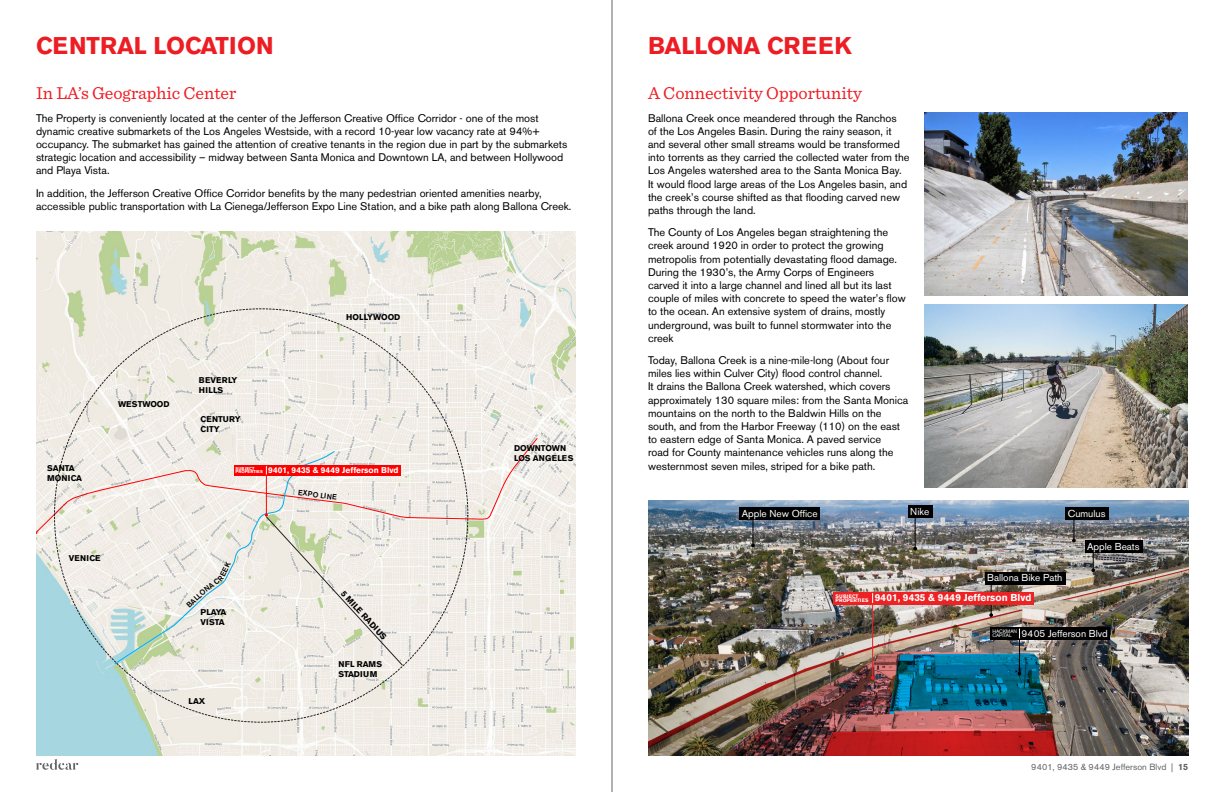
<style>
.page{position:relative;width:1224px;height:792px;background:#fff}
.page>*{position:absolute;margin:0;border:0;box-sizing:border-box;transform-origin:0 0}
.t1{font:700 24px "Akzidenz Grotesk BE";color:#ed1d24}
.t2{font:18px "Sentinel";color:#ed1d24}
.t3{font:11px/13.2px "Akzidenz Grotesk BE";color:#000}
.t4{font:10px "Akzidenz Grotesk BE";color:#fff}
.t5{font:700 10px "Akzidenz Grotesk BE";color:#fff}
.t6{font:9px "Akzidenz Grotesk BE";color:#636466}
.t7{font:700 8.3px/10px "Akzidenz Grotesk BE";color:#000}
.t8{font:700 8.3px "Akzidenz Grotesk BE";color:#fff}
.t9{font:700 8.3px/10px "Akzidenz Grotesk BE";letter-spacing:.02em;color:#000}
.t10{font:500 7.5px "Akzidenz Grotesk BE";color:#000}
.t11{font:700 5px/4px "Akzidenz Grotesk BE";letter-spacing:.02em;color:#fff}
.t12{font:5px/4px "Akzidenz Grotesk BE";color:#fff}
.t13{font:700 4.2px/3.3px "Akzidenz Grotesk BE";letter-spacing:.02em;color:#fff}
.s1{font-weight:700}
</style>
<div class="page">
<svg style="left:36px;top:759px;width:42px;height:11px"></svg>
<hr style="left:612px;top:0;width:1px;height:792px;background:#636466">
<img style="left:36px;top:232px;width:540px;height:524px">
<svg style="left:36px;top:438px;width:502px;height:96px"></svg>
<svg style="left:114px;top:451px;width:221px;height:213px"></svg>
<hr style="left:266px;top:472px;width:1px;height:43px;background:#f00">
<svg style="left:265px;top:514px;width:138px;height:152px"></svg>
<div style="left:266px;top:465px;width:135px;height:10px;background:#f00"></div>
<div style="left:234px;top:465px;width:32px;height:10px;background:#f00"></div>
<img style="left:924px;top:112px;width:264px;height:183px">
<img style="left:924px;top:305px;width:264px;height:182px">
<img style="left:648px;top:500px;width:540px;height:256px">
<div style="left:1085px;top:540px;width:57px;height:12px;background:#010101"></div>
<svg style="left:1072px;top:519px;width:4px;height:23px"></svg>
<div style="left:1066px;top:507px;width:43px;height:12px;background:#010101"></div>
<hr style="left:991px;top:580px;width:1px;height:35px;background:#010101">
<div style="left:985px;top:572px;width:81px;height:12px;background:#010101"></div>
<svg style="left:751px;top:520px;width:4px;height:27px"></svg>
<div style="left:740px;top:508px;width:80px;height:12px;background:#010101"></div>
<hr style="left:915px;top:513px;width:1px;height:36px;background:#010101">
<div style="left:908px;top:506px;width:24px;height:12px;background:#010101"></div>
<img style="left:648px;top:609px;width:374px;height:41px">
<img style="left:1061px;top:548px;width:127px;height:52px">
<hr style="left:1019px;top:635px;width:1px;height:39px;background:#010101">
<div style="left:1019px;top:627px;width:91px;height:13px;background:#010101"></div>
<div style="left:990px;top:627px;width:29px;height:13px;background:#010101"></div>
<hr style="left:872px;top:600px;width:1px;height:78px;background:#ed2224">
<img style="left:648px;top:650px;width:424px;height:106px">
<div style="left:873px;top:592px;width:161px;height:12px;background:#ed2224"></div>
<div style="left:833px;top:592px;width:40px;height:12px;background:#ed2224"></div>
<svg style="left:199px;top:562px;width:32px;height:34px"></svg>
<h1 class="t1" style="left:36px;top:32px;width:239px">CENTRAL LOCATION</h1>
<h2 class="t2" style="left:36px;top:80px;width:202px">In LA’s Geographic Center</h2>
<p class="t3" style="left:36px;top:111px;width:533px">The Property is conveniently located at the center of the Jefferson Creative Office Corridor - one of the most dynamic creative submarkets of the Los Angeles Westside, with a record 10-year low vacancy rate at 94%+ occupancy. The submarket has gained the attention of creative tenants in the region due in part by the submarkets strategic location and accessibility – midway between Santa Monica and Downtown LA, and between Hollywood and Playa Vista.</p>
<p class="t3" style="left:36px;top:186px;width:537px">In addition, the Jefferson Creative Office Corridor benefits by the many pedestrian oriented amenities nearby, accessible public transportation with La Cienega/Jefferson Expo Line Station, and a bike path along Ballona Creek.</p>
<p class="t7" style="left:346px;top:313px;width:56px">HOLLYWOOD</p>
<p class="t7" style="left:47px;top:463px;width:36px">SANTA<br>MONICA</p>
<p class="t7" style="left:118px;top:399px;width:53px">WESTWOOD</p>
<p class="t9" style="left:199px;top:375px;width:40px">BEVERLY<br>HILLS</p>
<p class="t7" style="left:201px;top:414px;width:42px">CENTURY<br>CITY</p>
<p class="t13" style="left:235px;top:467px;width:29px">SUBJECT<br>PROPERTIES</p>
<p class="t8" style="left:268px;top:465px;width:132px">9401, 9435 &amp; 9449 Jefferson Blvd</p>
<p class="t10" style="left:299px;top:488px;width:41px;rotate:8deg">EXPO LINE</p>
<p class="t7" style="left:69px;top:553px;width:33px">VENICE</p>
<p class="t10" style="left:185px;top:603px;width:19px;rotate:-43deg">BALL</p>
<p class="t7" style="left:201px;top:607px;width:27px">PLAYA<br>VISTA</p>
<p class="t7" style="left:189px;top:696px;width:18px">LAX</p>
<p class="t7" style="left:347px;top:588px;width:65px;rotate:48deg">5 MILE RADIUS</p>
<p class="t7" style="left:338px;top:659px;width:45px">NFL RAMS<br>STADIUM</p>
<p class="t7" style="left:514px;top:443px;width:61px">DOWNTOWN<br>LOS ANGELES</p>
<h1 class="t1" style="left:648px;top:32px;width:205px">BALLONA CREEK</h1>
<h2 class="t2" style="left:648px;top:80px;width:215px">A Connectivity Opportunity</h2>
<p class="t3" style="left:648px;top:111px;width:263px">Ballona Creek once meandered through the Ranchos<br>of the Los Angeles Basin. During the rainy season, it and several other small streams would be transformed into torrents as they carried the collected water from the Los Angeles watershed area to the Santa Monica Bay.<br>It would flood large areas of the Los Angeles basin, and the creek’s course shifted as that flooding carved new paths through the land.</p>
<p class="t3" style="left:648px;top:226px;width:259px">The County of Los Angeles began straightening the creek around 1920 in order to protect the growing metropolis from potentially devastating flood damage.<br>During the 1930’s, the Army Corps of Engineers carved it into a large channel and lined all but its last couple of miles with concrete to speed the water’s flow to the ocean. An extensive system of drains, mostly underground, was built to funnel stormwater into the creek</p>
<p class="t3" style="left:648px;top:354px;width:262px">Today, Ballona Creek is a nine-mile-long (About four miles lies within Culver City) flood control channel.<br>It drains the Ballona Creek watershed, which covers approximately 130 square miles: from the Santa Monica mountains on the north to the Baldwin Hills on the south, and from the Harbor Freeway (110) on the east to eastern edge of Santa Monica. A paved service<br>road for County maintenance vehicles runs along the westernmost seven miles, striped for a bike path.</p>
<p class="t4" style="left:742px;top:508px;width:78px">Apple New Office</p>
<p class="t4" style="left:910px;top:505px;width:20px">Nike</p>
<p class="t4" style="left:1068px;top:507px;width:39px">Cumulus</p>
<p class="t4" style="left:987px;top:572px;width:77px">Ballona Bike Path</p>
<p class="t4" style="left:1087px;top:540px;width:54px">Apple Beats</p>
<p class="t11" style="left:836px;top:594px;width:34px">SUBJECT<br>PROPERTIES</p>
<p class="t5" style="left:875px;top:592px;width:158px">9401, 9435 &amp; 9449 Jefferson Blvd</p>
<p class="t12" style="left:992px;top:629px;width:26px">HACKMAN<br>CAPITAL</p>
<p class="t4" style="left:1022px;top:627px;width:88px">9405 Jefferson Blvd</p>
<p class="t6" style="left:1031px;top:761px;width:159px">9401, 9435 &amp; 9449 Jefferson Blvd | <span class="s1">15</span></p>
</div>
